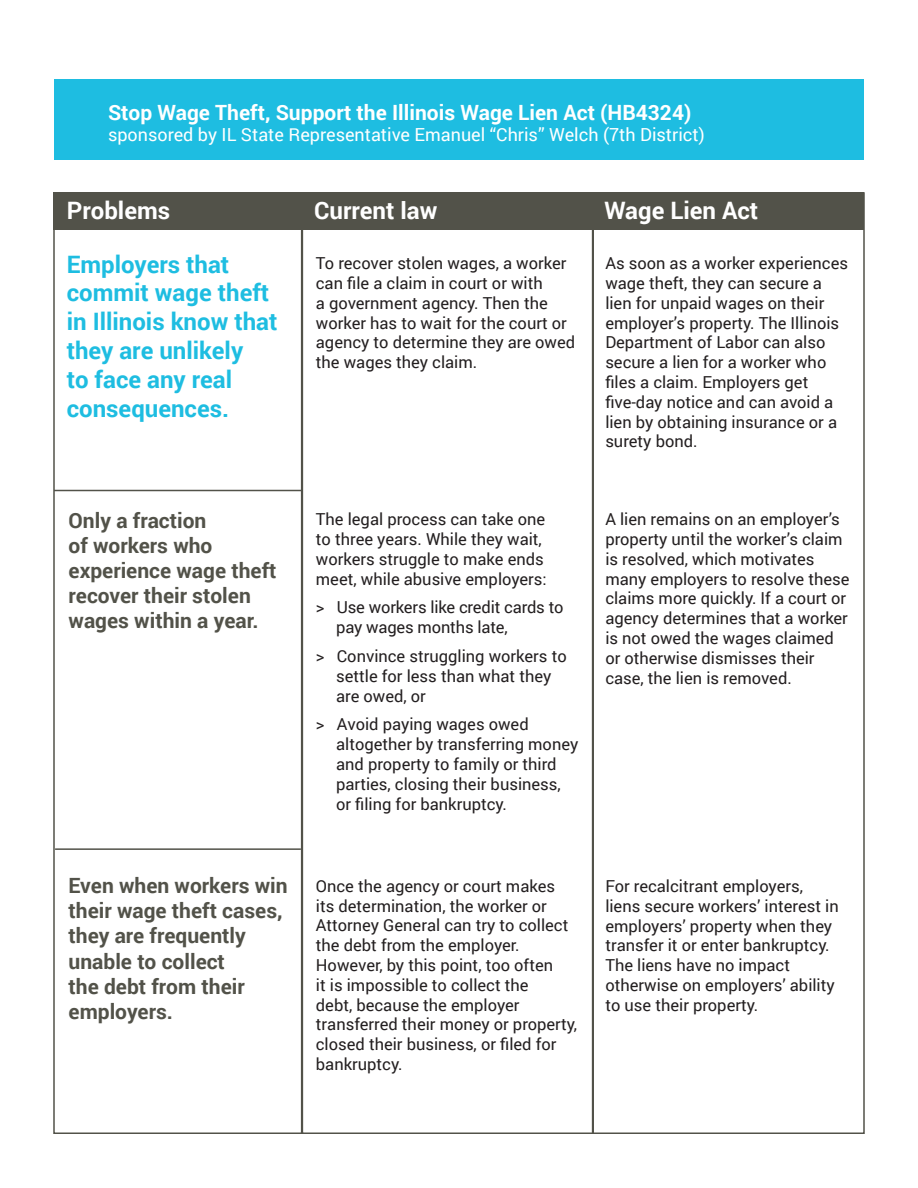
<style>
.page{position:relative;width:918px;height:1188px;background:#fff}
.page>*{position:absolute;margin:0;border:0;box-sizing:border-box;transform-origin:0 0}
.t1{font:700 24px/28.8px "Roboto";color:#1ebde1}
.t2{font:700 24px "Roboto";color:#fff}
.t3{font:700 21px/25.2px "Roboto";color:#525249}
.t4{font:700 21px "Roboto";color:#fff}
.t5{font:18px "Roboto";color:#fff}
.t6{font:16.5px/19.8px "Roboto";color:#231f20}
</style>
<div class="page">
<div style="left:53px;top:192px;width:249px;height:942px;border:2px solid #525249"></div>
<div style="left:53px;top:192px;width:811px;height:38px;background:#525249"></div>
<div style="left:54px;top:79px;width:810px;height:81px;background:#1ebde1"></div>
<hr style="left:54px;top:490px;width:248px;height:1px;background:#525249">
<div style="left:592px;top:192px;width:273px;height:942px;border:2px solid #525249"></div>
<hr style="left:55px;top:848px;width:246px;height:2px;background:#525249">
<p class="t4" style="left:108px;top:97px;width:585px">Stop Wage Theft, Support the Illinois Wage Lien Act (HB4324)</p>
<p class="t5" style="left:108px;top:122px;width:598px">sponsored by IL State Representative Emanuel “Chris” Welch (7th District)</p>
<p class="t2" style="left:67px;top:193px;width:105px">Problems</p>
<p class="t2" style="left:314px;top:193px;width:125px">Current law</p>
<p class="t2" style="left:604px;top:193px;width:155px">Wage Lien Act</p>
<p class="t1" style="left:67px;top:249px;width:212px">Employers that commit wage theft in Illinois know that they are unlikely<br>to face any real consequences.</p>
<p class="t3" style="left:69px;top:507px;width:209px">Only a fraction<br>of workers who experience wage theft recover their stolen wages within a year.</p>
<p class="t3" style="left:69px;top:872px;width:221px">Even when workers win their wage theft cases, they are frequently unable to collect<br>the debt from their employers.</p>
<p class="t6" style="left:316px;top:253px;width:261px">To recover stolen wages, a worker can file a claim in court or with<br>a government agency. Then the worker has to wait for the court or agency to determine they are owed the wages they claim.</p>
<p class="t6" style="left:316px;top:509px;width:232px">The legal process can take one to three years. While they wait, workers struggle to make ends meet, while abusive employers:</p>
<p class="t6" style="left:336px;top:597px;width:229px;text-indent:-20px">&gt; Use workers like credit cards to pay wages months late,</p>
<p class="t6" style="left:336px;top:646px;width:232px;text-indent:-20px">&gt; Convince struggling workers to settle for less than what they are owed, or</p>
<p class="t6" style="left:336px;top:714px;width:244px;text-indent:-20px">&gt; Avoid paying wages owed altogether by transferring money and property to family or third parties, closing their business, or filing for bankruptcy.</p>
<p class="t6" style="left:316px;top:875px;width:263px">Once the agency or court makes its determination, the worker or<br>Attorney General can try to collect the debt from the employer.<br>However, by this point, too often<br>it is impossible to collect the<br>debt, because the employer transferred their money or property, closed their business, or filed for bankruptcy.</p>
<p class="t6" style="left:605px;top:253px;width:244px">As soon as a worker experiences wage theft, they can secure a lien for unpaid wages on their employer’s property. The Illinois<br>Department of Labor can also secure a lien for a worker who files a claim. Employers get five-day notice and can avoid a lien by obtaining insurance or a surety bond.</p>
<p class="t6" style="left:605px;top:509px;width:246px">A lien remains on an employer’s property until the worker’s claim is resolved, which motivates many employers to resolve these claims more quickly. If a court or agency determines that a worker is not owed the wages claimed or otherwise dismisses their case, the lien is removed.</p>
<p class="t6" style="left:605px;top:876px;width:235px">For recalcitrant employers, liens secure workers’ interest in employers’ property when they transfer it or enter bankruptcy.<br>The liens have no impact otherwise on employers’ ability to use their property.</p>
</div>
